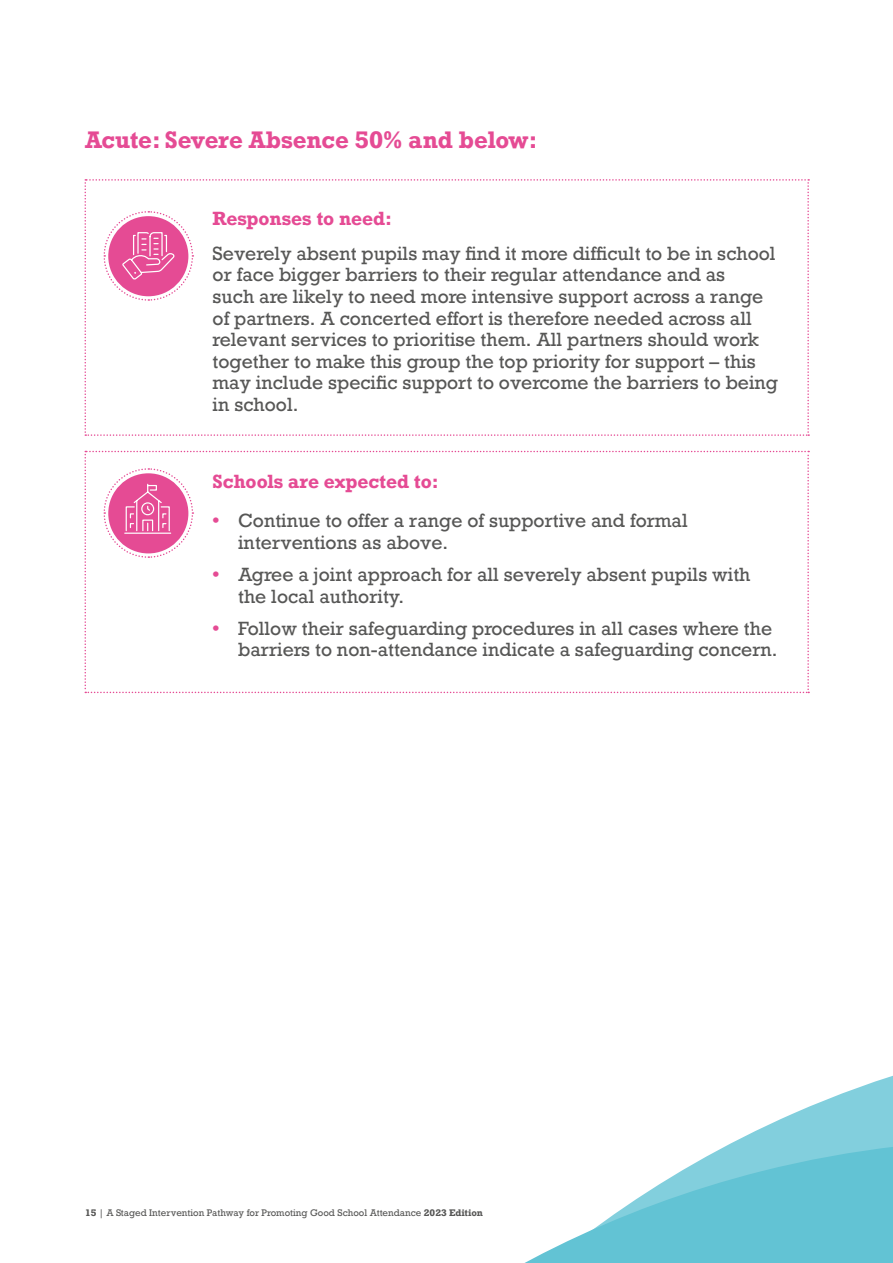
<style>
.page{position:relative;width:893px;height:1263px;background:#fff}
.page>*{position:absolute;margin:0;border:0;box-sizing:border-box;transform-origin:0 0}
.Header_2{font:700 22.5px "Rockwell";letter-spacing:-.01em;color:#e54b94}
.Paragraph{font:18px/21.6px "Rockwell";color:#575756}
.Bullet_Points{font:18px/21.6px "Rockwell";color:#575756}
.Paragraph-2{font:700 18px "Rockwell";color:#e54b94}
.t1{font:9px "Rockwell";color:#575756}
.s1{font-weight:700;color:#e54b94}
.s2{font-weight:700}
</style>
<div class="page">
<svg style="left:85px;top:451px;width:724px;height:242px"></svg>
<svg style="left:85px;top:179px;width:724px;height:257px"></svg>
<svg style="left:726px;top:1075px;width:167px;height:71px;fill:#82cfdd"></svg>
<svg style="left:525px;top:1146px;width:368px;height:117px;fill:#62c3d4"></svg>
<h2 class="Header_2" style="left:85px;top:125px;width:454px">Acute: Severe Absence 50% and below:</h2>
<p class="Paragraph-2" style="left:213px;top:207px;width:181px">Responses to need:</p>
<p class="Paragraph" style="left:213px;top:243px;width:567px">Severely absent pupils may find it more difficult to be in school or face bigger barriers to their regular attendance and as<br>such are likely to need more intensive support across a range of partners. A concerted effort is therefore needed across all relevant services to prioritise them. All partners should work together to make this group the top priority for support – this may include specific support to overcome the barriers to being in school.</p>
<p class="Paragraph-2" style="left:213px;top:470px;width:228px">Schools are expected to:</p>
<p class="Bullet_Points" style="left:238px;top:510px;width:451px;text-indent:-26px"><span class="s1">•</span> Continue to offer a range of supportive and formal interventions as above.</p>
<p class="Bullet_Points" style="left:238px;top:564px;width:514px;text-indent:-26px"><span class="s1">•</span> Agree a joint approach for all severely absent pupils with the local authority.</p>
<p class="Bullet_Points" style="left:238px;top:618px;width:541px;text-indent:-26px"><span class="s1">•</span> Follow their safeguarding procedures in all cases where the barriers to non-attendance indicate a safeguarding concern.</p>
<p class="t1" style="left:85px;top:1207px;width:399px"><span class="s2">15</span> | A Staged Intervention Pathway for Promoting Good School Attendance <span class="s2">2023 Edition</span></p>
</div>
